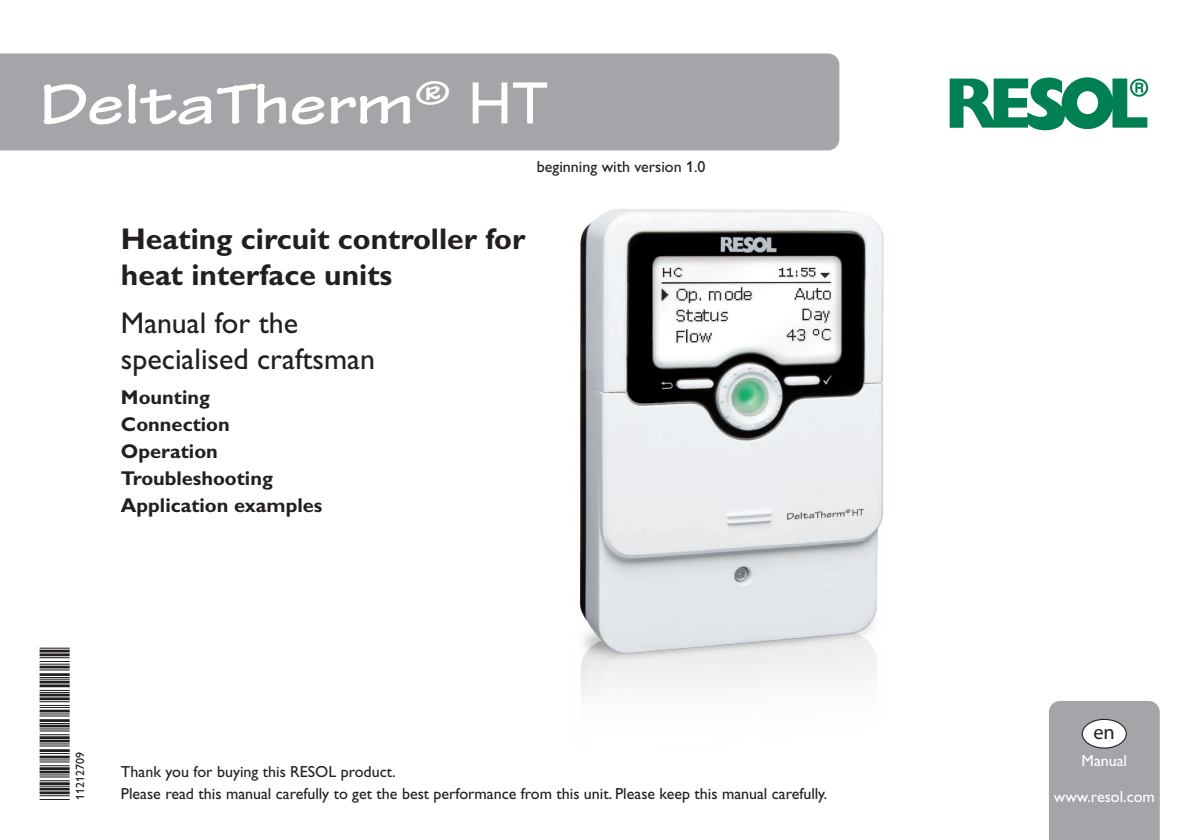
<style>
.page{position:relative;width:1191px;height:840px;background:#fff}
.page>*{position:absolute;margin:0;border:0;box-sizing:border-box;transform-origin:0 0}
.t1{font:700 expanded 60px "Tekton Pro";color:#fff}
.t2{font:40px "Free 3 of 9 Extended";color:#231f20}
.t3{font:700 30px/36px "Gill Alt One";color:#231f20}
.t4{font:30px/36px "Gill Alt One";color:#231f20}
.t5{font:20.4px "Myriad";color:#231f20}
.Fließtext_bold_1{font:700 20px "Gill Alt One";color:#231f20}
.Fließtext_1{font:16px "Gill Alt One";color:#231f20}
.Fließtext_1-2{font:16px "Gill Alt One";color:#fff}
.t6{font:12px "Gill Alt One";color:#231f20}
.s1{font-family:"Gill Alt One";font-weight:400;font-stretch:normal}
</style>
<div class="page">
<div style="left:0;top:53px;width:839px;height:97px;background:#a4a5a9"></div>
<div style="left:1049px;top:701px;width:110px;height:138px;background:#a4a5a9"></div>
<div style="left:1082px;top:719px;width:44px;height:28px;background:#fff;border-radius:50%"></div>
<div style="left:1081px;top:718px;width:45px;height:30px;border:1px solid #231f20;border-radius:50%"></div>
<img style="left:580px;top:209px;width:304px;height:486px">
<svg style="left:949px;top:77px;width:199px;height:53px"></svg>
<p class="t1" style="left:40px;top:68px;width:510px">DeltaTherm<sup>®</sup> <span class="s1">HT</span></p>
<p class="Fließtext_1" style="left:537px;top:157px;width:170px">beginning with version 1.0</p>
<p class="t3" style="left:121px;top:220px;width:406px">Heating circuit controller for heat interface units</p>
<p class="t4" style="left:121px;top:304px;width:255px">Manual for the specialised craftsman</p>
<p class="Fließtext_bold_1" style="left:121px;top:385px;width:90px">Mounting</p>
<p class="Fließtext_bold_1" style="left:121px;top:412px;width:110px">Connection</p>
<p class="Fließtext_bold_1" style="left:121px;top:439px;width:98px">Operation</p>
<p class="Fließtext_bold_1" style="left:121px;top:466px;width:153px">Troubleshooting</p>
<p class="Fließtext_bold_1" style="left:121px;top:492px;width:203px">Application examples</p>
<p class="t2" style="left:33px;top:799px;width:155px;rotate:-90deg">*11212709*</p>
<p class="t6" style="left:73px;top:799px;width:49px;rotate:-90deg">11212709</p>
<p class="Fließtext_1" style="left:121px;top:762px;width:276px">Thank you for buying this RESOL product.</p>
<p class="Fließtext_1" style="left:121px;top:784px;width:708px">Please read this manual carefully to get the best performance from this unit. Please keep this manual carefully.</p>
<p class="t5" style="left:1093px;top:722px;width:23px">en</p>
<p class="Fließtext_1-2" style="left:1081px;top:751px;width:47px">Manual</p>
<p class="Fließtext_1-2" style="left:1054px;top:787px;width:102px">www.resol.com</p>
</div>
